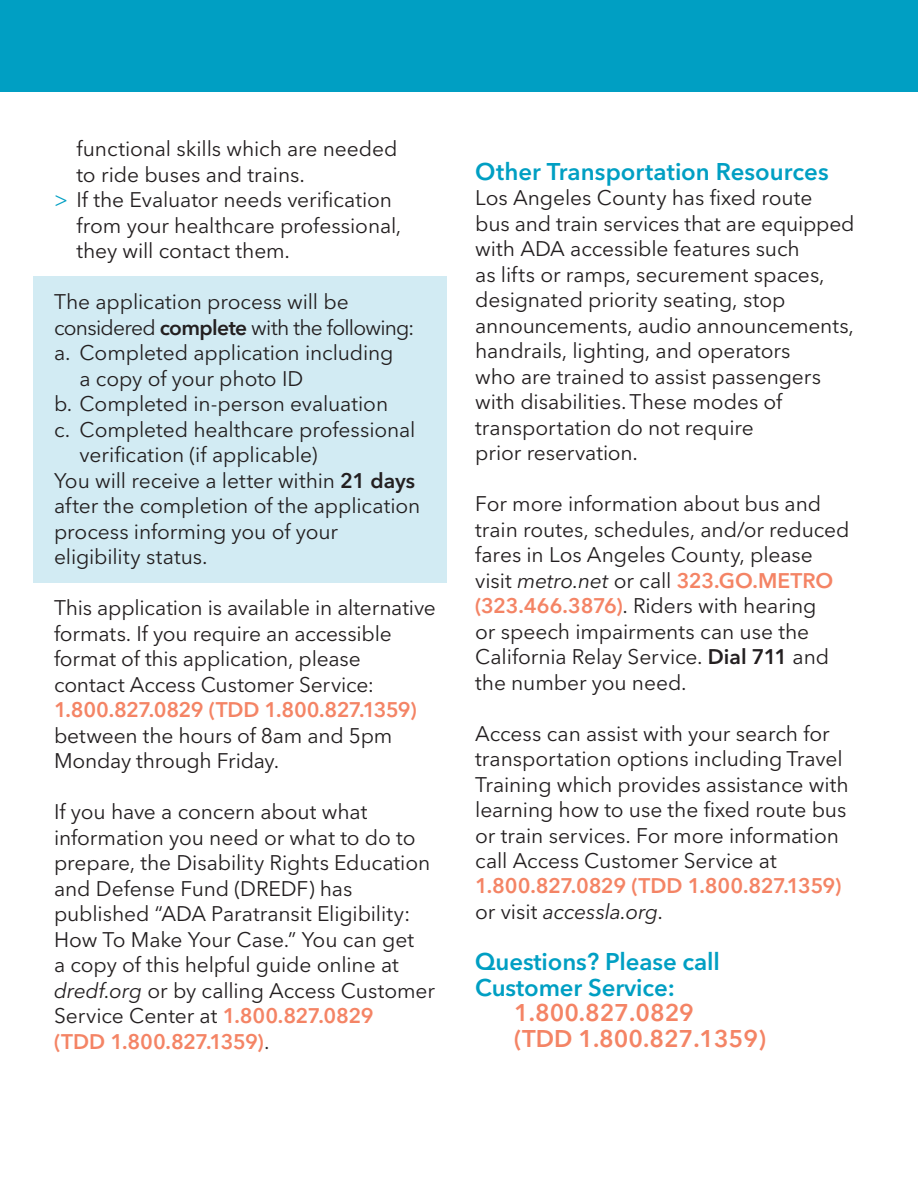
<style>
.page{position:relative;width:918px;height:1188px;background:#fff}
.page>*{position:absolute;margin:0;border:0;box-sizing:border-box;transform-origin:0 0}
.t1{font:600 24px/25.5px "Avenir Next LT Pro";letter-spacing:-.005em;color:#009fc3}
.t2{font:600 24px/25.5px "Avenir Next LT Pro";color:#f48465}
.t3{font:21px/25.5px "Avenir Next LT Pro";letter-spacing:-.005em;color:#231f20}
.t4{font:600 21px/25.5px "Avenir Next LT Pro";letter-spacing:-.02em;color:#f48465}
.t5{font:21px "Avenir Next LT Pro";letter-spacing:-.035em;color:#231f20}
.s1{color:#009fc3}
.s2{font-weight:600}
.s3{font-style:italic}
.s4{font-weight:600;color:#f48465}
.s5{font-weight:400;color:#231f20}
.s6{font-weight:400;font-style:italic;color:#231f20}
</style>
<div class="page">
<div style="left:33px;top:276px;width:414px;height:307px;background:#d2ebf3"></div>
<div style="left:0;top:0;width:918px;height:92px;background:#009fc3"></div>
<p class="t3" style="left:76px;top:136px;width:323px">functional skills which are needed</p>
<p class="t3" style="left:76px;top:162px;width:230px">to ride buses and trains.</p>
<p class="t3" style="left:54px;top:187px;width:340px"><span class="s1">&gt;</span> If the Evaluator needs verification</p>
<p class="t3" style="left:76px;top:213px;width:326px">from your healthcare professional,</p>
<p class="t3" style="left:76px;top:238px;width:215px">they will contact them.</p>
<p class="t3" style="left:54px;top:289px;width:296px">The application process will be</p>
<p class="t5" style="left:54px;top:315px;width:362px">considered <span class="s2">complete</span> with the following:</p>
<p class="t3" style="left:54px;top:340px;width:341px">a. Completed application including</p>
<p class="t3" style="left:80px;top:366px;width:225px">a copy of your photo ID</p>
<p class="t3" style="left:54px;top:391px;width:336px">b. Completed in-person evaluation</p>
<p class="t3" style="left:54px;top:417px;width:363px">c. Completed healthcare professional</p>
<p class="t3" style="left:80px;top:442px;width:239px">verification (if applicable)</p>
<p class="t3" style="left:54px;top:468px;width:363px">You will receive a letter within <span class="s2">21 days</span></p>
<p class="t3" style="left:54px;top:493px;width:368px">after the completion of the application</p>
<p class="t3" style="left:54px;top:519px;width:286px">process informing you of your</p>
<p class="t3" style="left:54px;top:544px;width:155px">eligibility status.</p>
<p class="t3" style="left:54px;top:595px;width:383px">This application is available in alternative formats. If you require an accessible format of this application, please contact Access Customer Service:</p>
<p class="t4" style="left:54px;top:697px;width:364px">1.800.827.0829 (TDD 1.800.827.1359)</p>
<p class="t3" style="left:54px;top:723px;width:340px">between the hours of 8am and 5pm<br>Monday through Friday.</p>
<p class="t3" style="left:54px;top:799px;width:382px">If you have a concern about what information you need or what to do to prepare, the Disability Rights Education and Defense Fund (DREDF) has published “ADA Paratransit Eligibility:<br>How To Make Your Case.” You can get<br>a copy of this helpful guide online at <span class="s3">dredf.org</span> or by calling Access Customer Service Center at <span class="s4">1.800.827.0829<br>(TDD 1.800.827.1359)</span>.</p>
<p class="t1" style="left:475px;top:158px;width:355px">Other Transportation Resources</p>
<p class="t3" style="left:475px;top:185px;width:381px">Los Angeles County has fixed route<br>bus and train services that are equipped with ADA accessible features such<br>as lifts or ramps, securement spaces, designated priority seating, stop announcements, audio announcements, handrails, lighting, and operators<br>who are trained to assist passengers with disabilities. These modes of transportation do not require<br>prior reservation.</p>
<p class="t3" style="left:475px;top:491px;width:376px">For more information about bus and train routes, schedules, and/or reduced fares in Los Angeles County, please visit <span class="s3">metro.net</span> or call <span class="s4">323.GO.METRO (323.466.3876)</span>. Riders with hearing<br>or speech impairments can use the California Relay Service. <span class="s2">Dial 711</span> and the number you need.</p>
<p class="t3" style="left:475px;top:720px;width:375px">Access can assist with your search for transportation options including Travel Training which provides assistance with learning how to use the fixed route bus or train services. For more information call Access Customer Service at</p>
<p class="t4" style="left:475px;top:873px;width:368px">1.800.827.0829 (TDD 1.800.827.1359) <span class="s5">or visit</span> <span class="s6">accessla.org</span><span class="s5">.</span></p>
<p class="t1" style="left:475px;top:949px;width:246px">Questions? Please call<br>Customer Service:</p>
<p class="t2" style="left:514px;top:1000px;width:253px">1.800.827.0829<br>(TDD 1.800.827.1359)</p>
</div>
